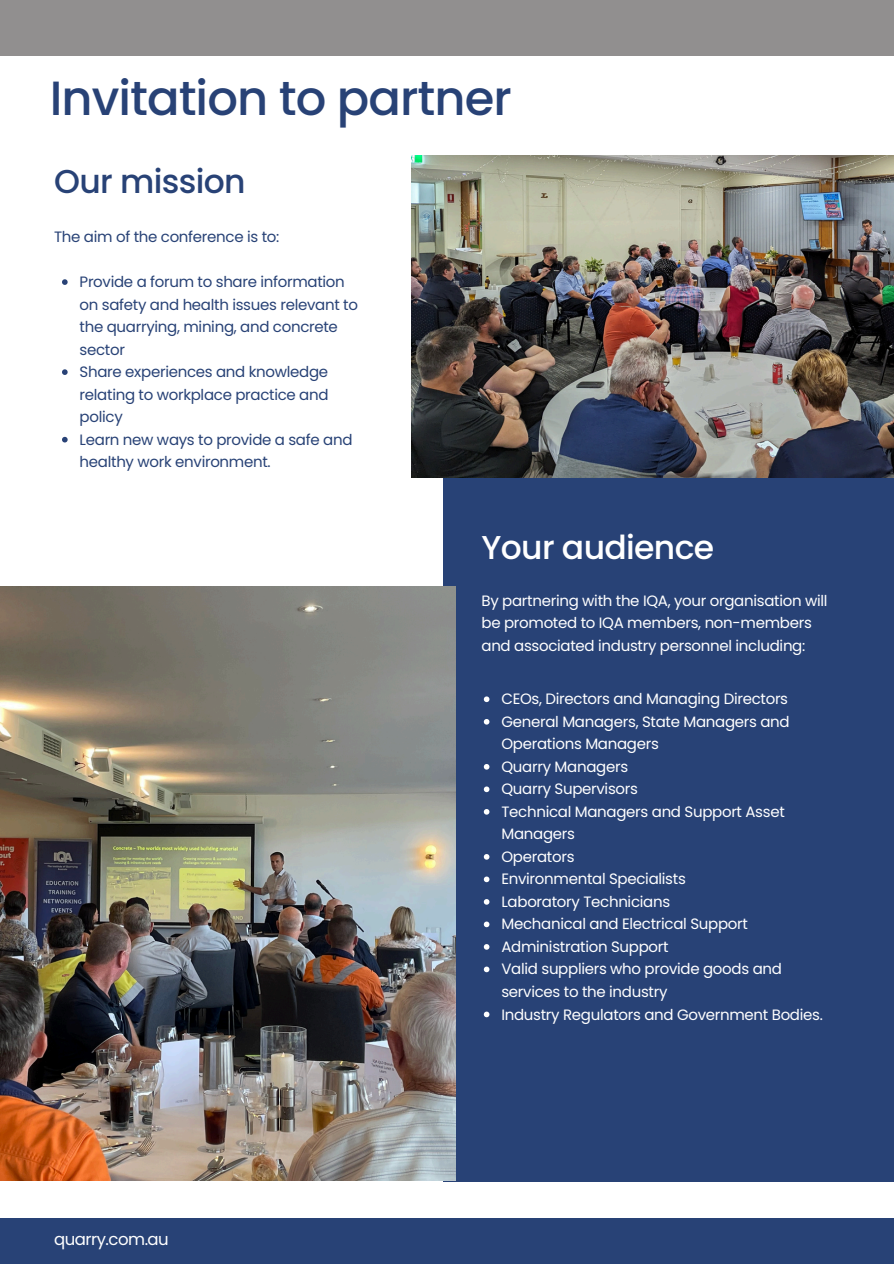
<style>
.page{position:relative;width:894px;height:1264px;background:#fff}
.page>*{position:absolute;margin:0;border:0;box-sizing:border-box;transform-origin:0 0}
.t1{font:500 48px "Poppins";letter-spacing:-.02em;color:#284276}
.t2{font:500 33px "Poppins";letter-spacing:-.02em;color:#fff}
.t3{font:500 33px "Poppins";letter-spacing:-.02em;color:#284276}
.t4{font:16.5px "Poppins";letter-spacing:-.03em;color:#fff}
.t5{font:15px/22.5px "Poppins";letter-spacing:-.02em;color:#fff}
.t6{font:15px/22.5px "Poppins";letter-spacing:-.02em;color:#284276}
</style>
<div class="page">
<div style="left:0;top:0;width:893px;height:56px;background:#918f8f"></div>
<div style="left:0;top:1217px;width:893px;height:46px;background:#284276"></div>
<div style="left:442px;top:477px;width:451px;height:704px;background:#284276"></div>
<img style="left:0;top:586px;width:455px;height:594px">
<img style="left:411px;top:155px;width:482px;height:322px">
<svg style="left:62px;top:279px;width:6px;height:6px"></svg>
<svg style="left:62px;top:369px;width:6px;height:6px"></svg>
<svg style="left:62px;top:437px;width:6px;height:5px"></svg>
<svg style="left:483px;top:696px;width:6px;height:6px"></svg>
<svg style="left:483px;top:719px;width:6px;height:5px"></svg>
<svg style="left:483px;top:764px;width:6px;height:5px"></svg>
<svg style="left:483px;top:786px;width:6px;height:6px"></svg>
<svg style="left:483px;top:809px;width:6px;height:5px"></svg>
<svg style="left:483px;top:854px;width:6px;height:5px"></svg>
<svg style="left:483px;top:876px;width:6px;height:6px"></svg>
<svg style="left:483px;top:899px;width:6px;height:5px"></svg>
<svg style="left:483px;top:921px;width:6px;height:6px"></svg>
<svg style="left:483px;top:944px;width:6px;height:5px"></svg>
<svg style="left:483px;top:966px;width:6px;height:6px"></svg>
<svg style="left:483px;top:1011px;width:6px;height:6px"></svg>
<h1 class="t1" style="left:50px;top:64px;width:463px">Invitation to partner</h1>
<p class="t3" style="left:54px;top:158px;width:193px">Our mission</p>
<p class="t6" style="left:54px;top:226px;width:227px">The aim of the conference is to:</p>
<p class="t6" style="left:80px;top:271px;width:280px">Provide a forum to share information on safety and health issues relevant to the quarrying, mining, and concrete sector</p>
<h2 class="t6" style="left:80px;top:361px;width:250px;text-align:justify">Share experiences and knowledge relating to workplace practice and policy</h2>
<p class="t6" style="left:80px;top:428px;width:274px">Learn new ways to provide a safe and healthy work environment.</p>
<p class="t4" style="left:54px;top:1227px;width:116px">quarry.com.au</p>
<p class="t2" style="left:481px;top:524px;width:234px">Your audience</p>
<p class="t5" style="left:481px;top:589px;width:347px">By partnering with the IQA, your organisation will be promoted to IQA members, non-members and associated industry personnel including:</p>
<p class="t5" style="left:501px;top:688px;width:288px">CEOs, Directors and Managing Directors</p>
<p class="t5" style="left:501px;top:710px;width:290px">General Managers, State Managers and<br>Operations Managers</p>
<p class="t5" style="left:501px;top:755px;width:128px">Quarry Managers</p>
<p class="t5" style="left:501px;top:778px;width:138px">Quarry Supervisors</p>
<p class="t5" style="left:501px;top:800px;width:285px">Technical Managers and Support Asset<br>Managers</p>
<p class="t5" style="left:501px;top:845px;width:75px">Operators</p>
<p class="t5" style="left:501px;top:868px;width:186px">Environmental Specialists</p>
<p class="t5" style="left:501px;top:890px;width:170px">Laboratory Technicians</p>
<p class="t5" style="left:501px;top:913px;width:248px">Mechanical and Electrical Support</p>
<p class="t5" style="left:501px;top:935px;width:169px">Administration Support</p>
<p class="t5" style="left:501px;top:958px;width:282px">Valid suppliers who provide goods and services to the industry</p>
<p class="t5" style="left:501px;top:1003px;width:323px">Industry Regulators and Government Bodies.</p>
</div>
